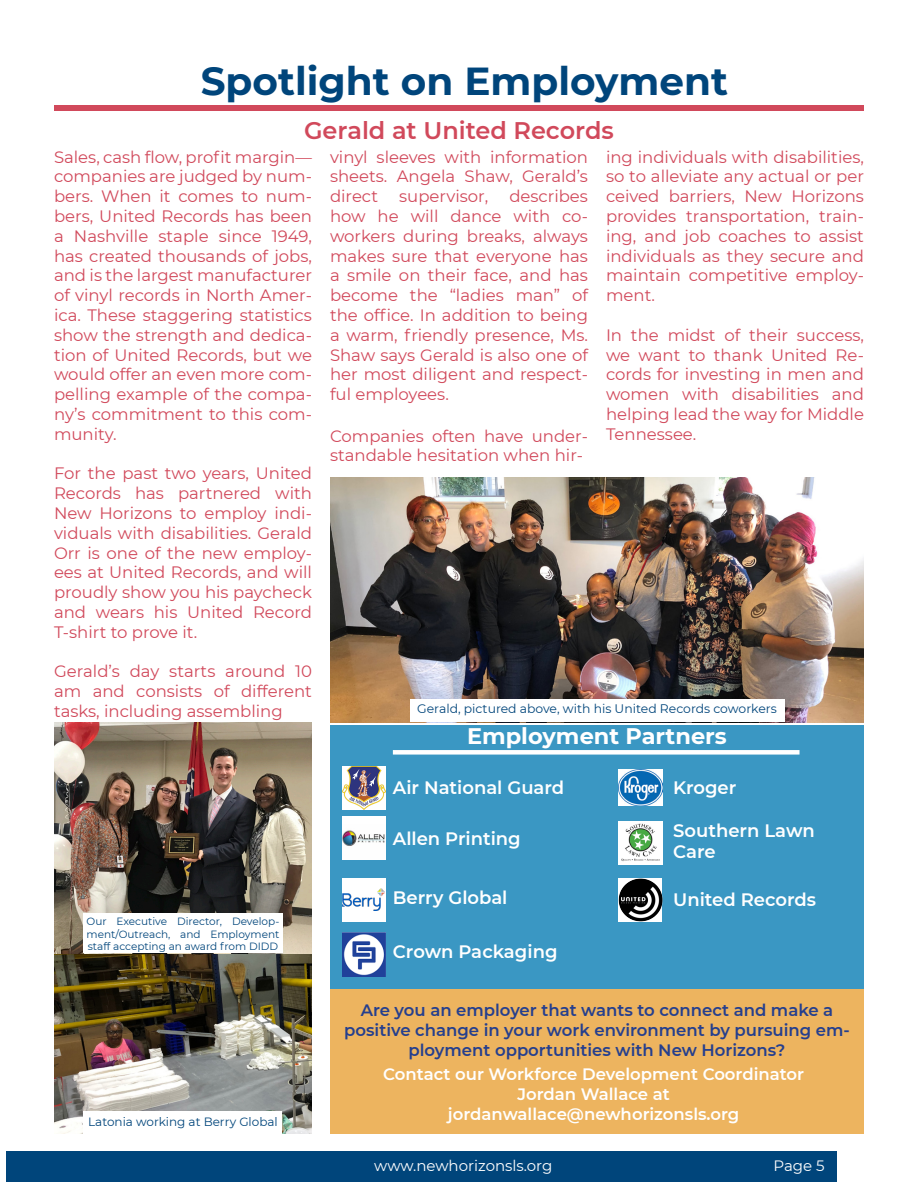
<style>
.page{position:relative;width:918px;height:1188px;background:#fff}
.page>*{position:absolute;margin:0;border:0;box-sizing:border-box;transform-origin:0 0}
.t1{font:700 39px "Montserrat";color:#00457b}
.t2{font:600 24px "Montserrat";color:#d1495b}
.t3{font:700 22.5px "Montserrat";color:#fff}
.t4{font:600 18px/21.6px "Montserrat";color:#fff}
.t5{font:16.5px/19.8px "Montserrat";color:#d1495b;text-align:justify}
.t6{font:600 16.5px/19.8px "Montserrat";color:#253f8e;text-align:center}
.t7{font:600 16.5px "Montserrat";color:#fff}
.t8{font:15px "Montserrat";color:#fff}
.t9{font:12.3px "Montserrat";color:#00457b}
.t10{font:12px "Montserrat";color:#00457b}
.t11{font:10.5px/12.6px "Montserrat";color:#00457b;text-align:justify}
</style>
<div class="page">
<div style="left:330px;top:726px;width:534px;height:267px;background:#3a97c3"></div>
<div style="left:54px;top:105px;width:810px;height:6px;background:#d1495b"></div>
<div style="left:330px;top:989px;width:534px;height:145px;background:#edb45f"></div>
<div style="left:7px;top:1151px;width:830px;height:31px;background:#00457b"></div>
<img style="left:330px;top:477px;width:534px;height:245px">
<div style="left:410px;top:699px;width:374px;height:22px;background:#fff"></div>
<img style="left:54px;top:722px;width:258px;height:412px">
<div style="left:83px;top:914px;width:200px;height:39px;background:#fff"></div>
<img style="left:342px;top:766px;width:43px;height:43px">
<img style="left:342px;top:817px;width:43px;height:42px">
<div style="left:342px;top:878px;width:43px;height:43px;background:#fff"></div>
<img style="left:343px;top:889px;width:42px;height:21px">
<img style="left:342px;top:933px;width:43px;height:43px">
<img style="left:619px;top:770px;width:43px;height:35px">
<img style="left:619px;top:821px;width:43px;height:43px">
<img style="left:619px;top:878px;width:43px;height:43px">
<div style="left:83px;top:1111px;width:199px;height:23px;background:#fff"></div>
<div style="left:393px;top:750px;width:407px;height:5px;background:#fff"></div>
<p class="t1" style="left:201px;top:53px;width:529px">Spotlight on Employment</p>
<p class="t2" style="left:304px;top:113px;width:311px">Gerald at United Records</p>
<p class="t5" style="left:54px;top:146px;width:260px">Sales, cash flow, profit margin— companies are judged by num&shy;bers. When it comes to num&shy;bers, United Records has been a Nashville staple since 1949, has created thousands of jobs, and is the largest manufacturer of vinyl records in North Amer&shy;ica. These staggering statistics show the strength and dedica&shy;tion of United Records, but we would offer an even more com&shy;pelling example of the compa&shy;ny’s commitment to this com&shy;munity.</p>
<p class="t5" style="left:54px;top:463px;width:260px">For the past two years, United Records has partnered with New Horizons to employ indi&shy;viduals with disabilities. Gerald Orr is one of the new employ&shy;ees at United Records, and will proudly show you his paycheck and wears his United Record T-shirt to prove it.</p>
<p class="t5" style="left:54px;top:661px;width:260px">Gerald’s day starts around 10 am and consists of different tasks, including assembling</p>
<p class="t5" style="left:330px;top:146px;width:260px">vinyl sleeves with information sheets. Angela Shaw, Gerald’s direct</p>
<p class="t5" style="left:606px;top:146px;width:260px">ing individuals with disabilities, so to alleviate any actual or per ceived barriers, New Horizons provides transportation, train&shy;ing, and job coaches to assist individuals as they secure and maintain competitive employ&shy;ment.</p>
<p class="t5" style="left:606px;top:325px;width:260px">In the midst of their success, we want to thank United Re&shy;cords for investing in men and women with disabilities and helping lead the way for Middle Tennessee.</p>
<p class="t5" style="left:330px;top:186px;width:260px;text-indent:179px">describes how he will dance with co&shy;workers during breaks, always makes sure that everyone has a smile on their face, and has become the “ladies man” of the office. In addition to being a warm, friendly presence, Ms.<br>Shaw says Gerald is also one of her most diligent and respect&shy;ful employees.</p>
<p class="t5" style="left:330px;top:425px;width:260px">Companies often have under&shy;standable hesitation when hir-</p>
<p class="t5" style="left:399px;top:186px;width:90px">supervisor,</p>
<p class="t9" style="left:417px;top:700px;width:361px">Gerald, pictured above, with his United Records coworkers</p>
<p class="t3" style="left:467px;top:720px;width:261px">Employment Partners</p>
<p class="t11" style="left:87px;top:915px;width:194px">Our Executive Director, Develop&shy;ment/Outreach, and Employment staff accepting an award from DIDD</p>
<p class="t10" style="left:88px;top:1113px;width:191px">Latonia working at Berry Global</p>
<p class="t4" style="left:393px;top:776px;width:173px">Air National Guard</p>
<p class="t4" style="left:393px;top:827px;width:129px">Allen Printing</p>
<p class="t4" style="left:393px;top:886px;width:116px">Berry Global</p>
<p class="t4" style="left:393px;top:940px;width:166px">Crown Packaging</p>
<p class="t4" style="left:673px;top:776px;width:65px">Kroger</p>
<p class="t4" style="left:673px;top:819px;width:143px">Southern Lawn<br>Care</p>
<p class="t4" style="left:673px;top:888px;width:144px">United Records</p>
<p class="t6" style="left:344px;top:1000px;width:507px">Are you an employer that wants to connect and make a positive change in your work environment by pursuing em&shy;ployment opportunities with New Horizons?</p>
<p class="t7" style="left:383px;top:1062px;width:422px">Contact our Workforce Development Coordinator</p>
<p class="t7" style="left:518px;top:1082px;width:154px">Jordan Wallace at</p>
<p class="t7" style="left:448px;top:1102px;width:293px">jordanwallace@newhorizonsls.org</p>
<p class="t8" style="left:374px;top:1155px;width:180px">www.newhorizonsls.org</p>
<p class="t8" style="left:773px;top:1155px;width:53px">Page 5</p>
</div>
